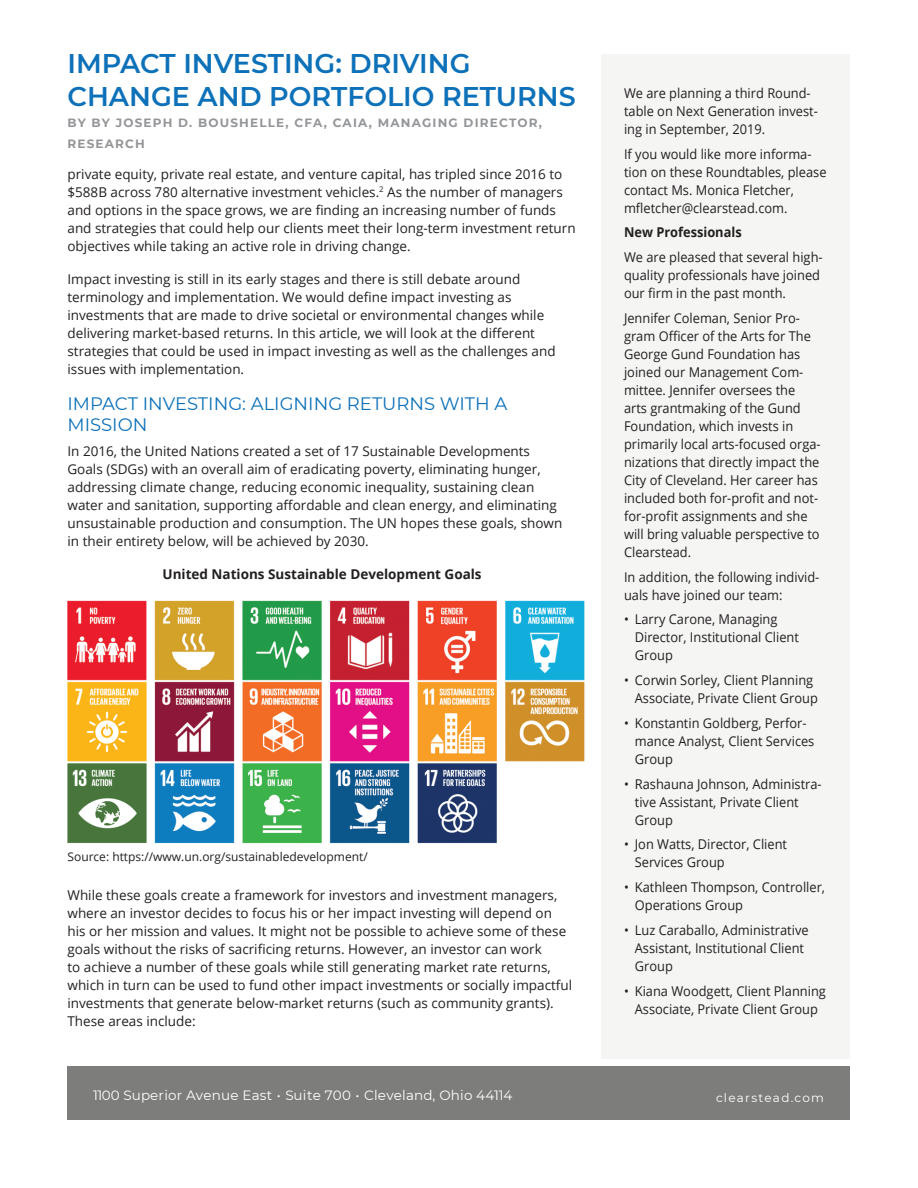
<style>
.page{position:relative;width:918px;height:1188px;background:#fff}
.page>*{position:absolute;margin:0;border:0;box-sizing:border-box;transform-origin:0 0}
.t1{font:600 27px/32.4px "Montserrat";color:#0d71b9}
.t2{font:18px/21px "Montserrat";color:#0d71b9}
.t3{font:13.5px/18px "Open Sans";color:#231f20}
.t4{font:13.5px/18px "Open Sans";color:#231f20;scale:.95 1}
.t5{font:13.5px "Montserrat";letter-spacing:.015em;color:#fff}
.t6{font:700 13.5px "Open Sans";color:#231f20}
.t7{font:700 13.5px "Open Sans";color:#231f20;scale:.95 1}
.t8{font:700 12px/21px "Montserrat";letter-spacing:.1em;color:#939598}
.t9{font:12px "Open Sans";color:#231f20}
.t10{font:12px "Montserrat";letter-spacing:.105em;color:#fff}
</style>
<div class="page">
<div style="left:602px;top:54px;width:248px;height:1004px;background:#f5f5f4"></div>
<div style="left:68px;top:1066px;width:782px;height:54px;background:#7d7e7c"></div>
<img style="left:67px;top:600px;width:518px;height:244px">
<div style="left:500px;top:764px;width:92px;height:87px;background:#fff"></div>
<h1 class="t1" style="left:68px;top:46px;width:510px">IMPACT INVESTING: DRIVING<br>CHANGE AND PORTFOLIO RETURNS</h1>
<p class="t8" style="left:68px;top:111px;width:476px">BY BY JOSEPH D. BOUSHELLE, CFA, CAIA, MANAGING DIRECTOR,<br>RESEARCH</p>
<p class="t3" style="left:68px;top:165px;width:510px">private equity, private real estate, and venture capital, has tripled since 2016 to $588B across 780 alternative investment vehicles.<sup>2</sup> As the number of managers and options in the space grows, we are finding an increasing number of funds and strategies that could help our clients meet their long-term investment return objectives while taking an active role in driving change.</p>
<p class="t3" style="left:68px;top:270px;width:490px">Impact investing is still in its early stages and there is still debate around terminology and implementation. We would define impact investing as investments that are made to drive societal or environmental changes while delivering market-based returns. In this article, we will look at the different strategies that could be used in impact investing as well as the challenges and issues with implementation.</p>
<h2 class="t2" style="left:68px;top:392px;width:442px">IMPACT INVESTING: ALIGNING RETURNS WITH A<br>MISSION</h2>
<p class="t3" style="left:68px;top:441px;width:496px">In 2016, the United Nations created a set of 17 Sustainable Developments Goals (SDGs) with an overall aim of eradicating poverty, eliminating hunger, addressing climate change, reducing economic inequality, sustaining clean water and sanitation, supporting affordable and clean energy, and eliminating unsustainable production and consumption. The UN hopes these goals, shown in their entirety below, will be achieved by 2030.</p>
<p class="t6" style="left:163px;top:564px;width:321px">United Nations Sustainable Development Goals</p>
<p class="t9" style="left:68px;top:849px;width:302px">Source: https://www.un.org/sustainabledevelopment/</p>
<p class="t3" style="left:68px;top:885px;width:506px">While these goals create a framework for investors and investment managers, where an investor decides to focus his or her impact investing will depend on his or her mission and values. It might not be possible to achieve some of these goals without the risks of sacrificing returns. However, an investor can work<br>to achieve a number of these goals while still generating market rate returns, which in turn can be used to fund other impact investments or socially impactful investments that generate below-market returns (such as community grants).<br>These areas include:</p>
<p class="t4" style="left:624px;top:84px;width:206px">We are planning a third Round&shy;table on Next Generation invest&shy;ing in September, 2019.</p>
<p class="t4" style="left:624px;top:144px;width:215px">If you would like more informa&shy;tion on these Roundtables, please contact Ms. Monica Fletcher, mfletcher@clearstead.com.</p>
<p class="t7" style="left:624px;top:223px;width:125px">New Professionals</p>
<p class="t4" style="left:624px;top:248px;width:211px">We are pleased that several high&shy;quality professionals have joined our firm in the past month.</p>
<p class="t4" style="left:624px;top:309px;width:209px">Jennifer Coleman, Senior Pro&shy;gram Officer of the Arts for The<br>George Gund Foundation has joined our Management Com&shy;mittee. Jennifer oversees the arts grantmaking of the Gund<br>Foundation, which invests in primarily local arts-focused orga&shy;nizations that directly impact the<br>City of Cleveland. Her career has included both for-profit and not&shy;for-profit assignments and she will bring valuable perspective to<br>Clearstead.</p>
<p class="t4" style="left:624px;top:567px;width:207px">In addition, the following individ&shy;uals have joined our team:</p>
<p class="t4" style="left:635px;top:610px;width:174px;text-indent:-11px">• Larry Carone, Managing<br>Director, Institutional Client<br>Group</p>
<p class="t4" style="left:635px;top:671px;width:194px;text-indent:-11px">• Corwin Sorley, Client Planning<br>Associate, Private Client Group</p>
<p class="t4" style="left:635px;top:714px;width:191px;text-indent:-11px">• Konstantin Goldberg, Perfor&shy;mance Analyst, Client Services<br>Group</p>
<p class="t4" style="left:635px;top:774px;width:198px;text-indent:-11px">• Rashauna Johnson, Administra&shy;tive Assistant, Private Client<br>Group</p>
<p class="t4" style="left:635px;top:835px;width:162px;text-indent:-11px">• Jon Watts, Director, Client<br>Services Group</p>
<p class="t4" style="left:635px;top:878px;width:202px;text-indent:-11px">• Kathleen Thompson, Controller,<br>Operations Group</p>
<p class="t4" style="left:635px;top:921px;width:184px;text-indent:-11px">• Luz Caraballo, Administrative<br>Assistant, Institutional Client<br>Group</p>
<p class="t4" style="left:624px;top:981px;width:214px;text-align:center">• Kiana Woodgett, Client Planning<br>Associate, Private Client Group</p>
<p class="t5" style="left:93px;top:1086px;width:421px">1100 Superior Avenue East • Suite 700 • Cleveland, Ohio 44114</p>
<p class="t10" style="left:716px;top:1090px;width:110px">clearstead.com</p>
</div>
